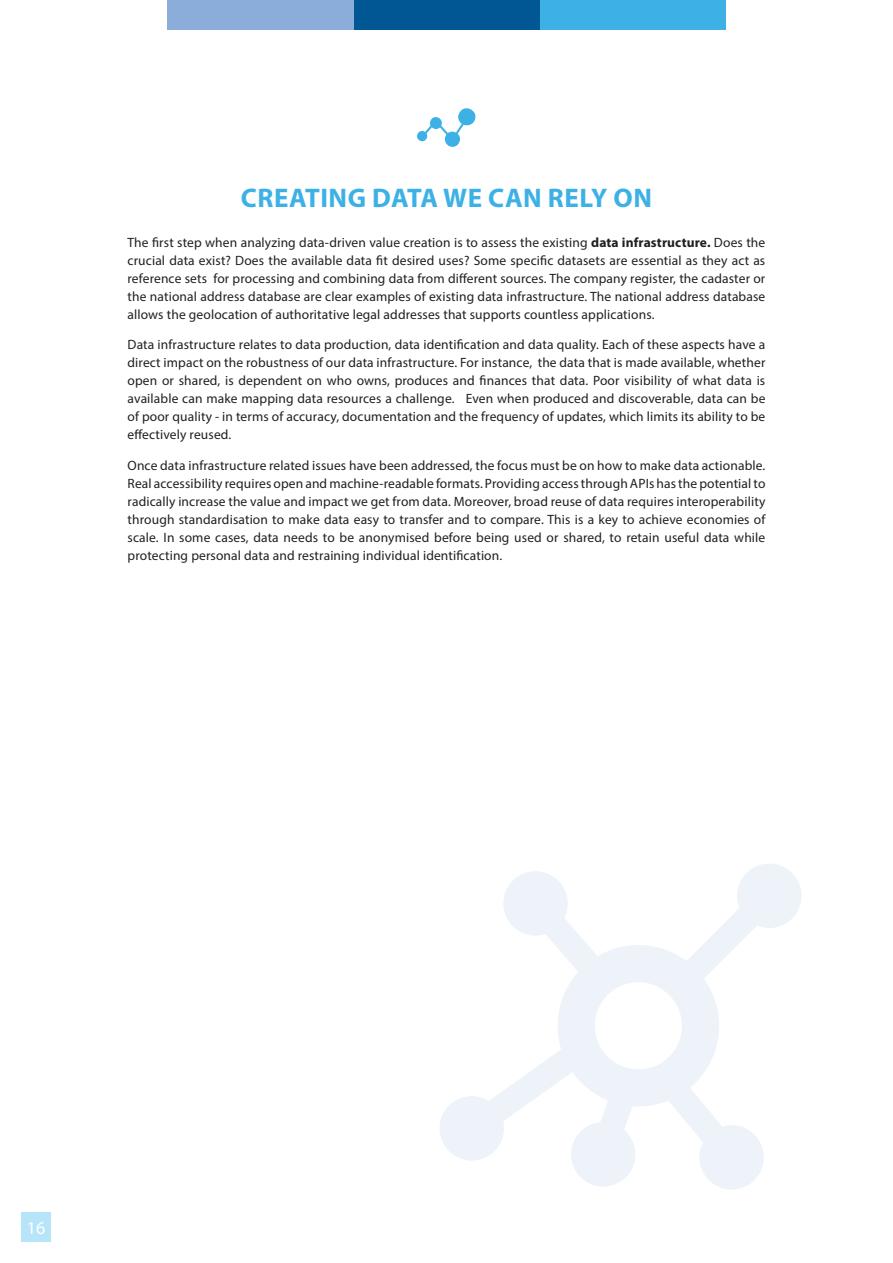
<style>
.page{position:relative;width:893px;height:1263px;background:#fff}
.page>*{position:absolute;margin:0;border:0;box-sizing:border-box;transform-origin:0 0}
.t1{font:700 27px "Myriad Pro";letter-spacing:.02em;color:#3db1e5}
.t2{font:18px "Myriad Pro";color:#fff}
.t3{font:13.5px/18px "Myriad Pro";letter-spacing:.01em;color:#231f20;text-align:justify}
.s1{font-weight:700}
</style>
<div class="page">
<div style="left:21px;top:1212px;width:30px;height:30px;background:#b6e4f9"></div>
<svg style="left:417px;top:108px;width:59px;height:39px"></svg>
<div style="left:539px;top:1px;width:187px;height:29px;background:#3db1e5"></div>
<div style="left:353px;top:1px;width:186px;height:29px;background:#005794"></div>
<div style="left:167px;top:0;width:186px;height:29px;background:#8badda"></div>
<svg style="left:440px;top:864px;width:361px;height:325px"></svg>
<h1 class="t1" style="left:241px;top:181px;width:413px">CREATING DATA WE CAN RELY ON</h1>
<p class="t3" style="left:128px;top:233px;width:639px">The first step when analyzing data-driven value creation is to assess the existing <span class="s1">data infrastructure.</span> Does the crucial data exist? Does the available data fit desired uses? Some specific datasets are essential as they act as reference sets for processing and combining data from different sources. The company register, the cadaster or the national address database are clear examples of existing data infrastructure. The national address database allows the geolocation of authoritative legal addresses that supports countless applications.</p>
<p class="t3" style="left:128px;top:336px;width:639px">Data infrastructure relates to data production, data identification and data quality. Each of these aspects have a direct impact on the robustness of our data infrastructure. For instance, the data that is made available, whether open or shared, is dependent on who owns, produces and finances that data. Poor visibility of what data is available can make mapping data resources a challenge. Even when produced and discoverable, data can be of poor quality - in terms of accuracy, documentation and the frequency of updates, which limits its ability to be effectively reused.</p>
<p class="t3" style="left:128px;top:456px;width:639px">Once data infrastructure related issues have been addressed, the focus must be on how to make data actionable.<br>Real accessibility requires open and machine-readable formats. Providing access through APIs has the potential to radically increase the value and impact we get from data. Moreover, broad reuse of data requires interoperability through standardisation to make data easy to transfer and to compare. This is a key to achieve economies of scale. In some cases, data needs to be anonymised before being used or shared, to retain useful data while protecting personal data and restraining individual identification.</p>
<h2 class="t2" style="left:27px;top:1216px;width:20px">16</h2>
</div>
